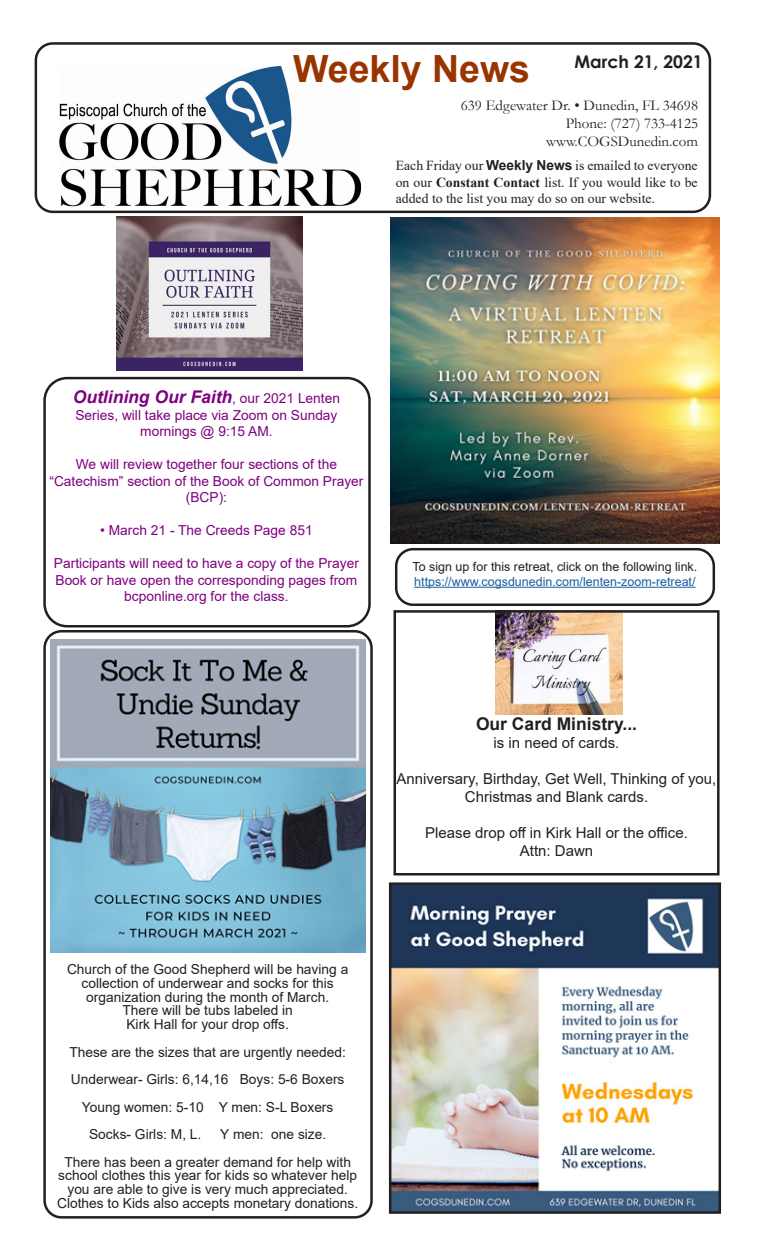
<style>
.page{position:relative;width:765px;height:1260px;background:#fff}
.page>*{position:absolute;margin:0;border:0;box-sizing:border-box;transform-origin:0 0}
.t1{font:700 37.5px "Arial";color:#930}
.t2{font:italic 700 17.5px "Arial";color:#7f007f}
.t3{font:700 17.5px "Arial";color:#231f20}
.t4{font:700 17.5px "Century Gothic";color:#231f20}
.t5{font:15px/18px "Arial";color:#231f20;text-align:center}
.t6{font:15px "Garamond";color:#231f20}
.t7{font:13.75px/13.8px "Arial";color:#231f20;text-align:center}
.t8{font:13.75px/16.5px "Arial";color:#7f007f;text-align:center}
.Body_text_11{font:13.75px/16.5px "Times New Roman";color:#231f20;text-align:justify}
.t9{font:12.5px "Arial";color:#175d9e}
.t10{font:12.5px "Arial";color:#231f20}
.s1{font-family:"Arial";font-weight:700}
.s2{font-weight:700}
.s3{font-weight:400;font-style:normal;font-size:13.75px}
</style>
<div class="page">
<img style="left:60px;top:66px;width:301px;height:141px">
<div style="left:35px;top:42px;width:676px;height:171px;border:2px solid #231f20;border-radius:17px"></div>
<img style="left:392px;top:885px;width:326px;height:326px">
<div style="left:389px;top:882px;width:332px;height:332px;border:2px solid #231f20"></div>
<hr style="left:414px;top:587px;width:282px;height:1px;background:#175d9e">
<div style="left:395px;top:548px;width:320px;height:58px;border:2px solid #231f20;border-radius:17px"></div>
<div style="left:43px;top:377px;width:328px;height:250px;border:2px solid #231f20;border-radius:22px"></div>
<img style="left:117px;top:217px;width:185px;height:154px">
<img style="left:495px;top:613px;width:128px;height:102px">
<div style="left:394px;top:610px;width:326px;height:265px;border:2px solid #231f20"></div>
<img style="left:51px;top:640px;width:314px;height:312px">
<div style="left:43px;top:630px;width:330px;height:589px;border:2px solid #231f20;border-radius:17px"></div>
<img style="left:391px;top:218px;width:329px;height:326px">
<p class="t1" style="left:293px;top:43px;width:238px">Weekly News</p>
<p class="t4" style="left:575px;top:48px;width:130px">March 21, 2021</p>
<p class="t6" style="left:461px;top:96px;width:239px">639 Edgewater Dr. • Dunedin, FL 34698</p>
<p class="t6" style="left:566px;top:114px;width:134px">Phone: (727) 733-4125</p>
<p class="t6" style="left:546px;top:132px;width:153px">www.COGSDunedin.com</p>
<p class="Body_text_11" style="left:396px;top:157px;width:303px">Each Friday our <span class="s1">Weekly News</span> is emailed to everyone on our <span class="s2">Constant Contact</span> list. If you would like to be added to the list you may do so on our website.</p>
<p class="t2" style="left:73px;top:385px;width:269px">Outlining Our Faith<span class="s3">, our 2021 Lenten</span></p>
<p class="t8" style="left:75px;top:406px;width:264px">Series, will take place via Zoom on Sunday</p>
<p class="t8" style="left:140px;top:423px;width:134px">mornings @ 9:15 AM.</p>
<p class="t8" style="left:76px;top:456px;width:263px">We will review together four sections of the</p>
<p class="t8" style="left:49px;top:472px;width:316px">“Catechism” section of the Book of Common Prayer (BCP):</p>
<p class="t8" style="left:100px;top:522px;width:214px">• March 21 - The Creeds Page 851</p>
<p class="t8" style="left:54px;top:555px;width:306px">Participants will need to have a copy of the Prayer<br>Book or have open the corresponding pages from bcponline.org for the class.</p>
<p class="t10" style="left:413px;top:558px;width:286px">To sign up for this retreat, click on the following link.</p>
<p class="t9" style="left:414px;top:573px;width:283px">https://www.cogsdunedin.com/lenten-zoom-retreat/</p>
<p class="t3" style="left:476px;top:712px;width:163px">Our Card Ministry...</p>
<p class="t5" style="left:494px;top:734px;width:127px">is in need of cards.</p>
<p class="t5" style="left:397px;top:770px;width:321px">Anniversary, Birthday, Get Well, Thinking of you,<br>Christmas and Blank cards.</p>
<p class="t5" style="left:425px;top:824px;width:264px">Please drop off in Kirk Hall or the office.</p>
<p class="t5" style="left:520px;top:842px;width:75px">Attn: Dawn</p>
<p class="t7" style="left:67px;top:962px;width:283px">Church of the Good Shepherd will be having a</p>
<p class="t7" style="left:82px;top:976px;width:254px">collection of underwear and socks for this</p>
<p class="t7" style="left:86px;top:990px;width:245px">organization during the month of March.</p>
<p class="t7" style="left:122px;top:1004px;width:172px">There will be tubs labeled in</p>
<p class="t7" style="left:126px;top:1017px;width:164px">Kirk Hall for your drop offs.</p>
<p class="t7" style="left:69px;top:1045px;width:278px">These are the sizes that are urgently needed:</p>
<p class="t7" style="left:71px;top:1072px;width:275px">Underwear- Girls: 6,14,16 Boys: 5-6 Boxers</p>
<p class="t7" style="left:82px;top:1100px;width:253px">Young women: 5-10 Y men: S-L Boxers</p>
<p class="t7" style="left:89px;top:1127px;width:114px">Socks- Girls: M, L.</p>
<p class="t7" style="left:220px;top:1127px;width:107px">Y men: one size.</p>
<p class="t7" style="left:58px;top:1155px;width:300px">There has been a greater demand for help with school clothes this year for kids so whatever help you are able to give is very much appreciated.</p>
<p class="t7" style="left:57px;top:1196px;width:303px">Clothes to Kids also accepts monetary donations.</p>
</div>
